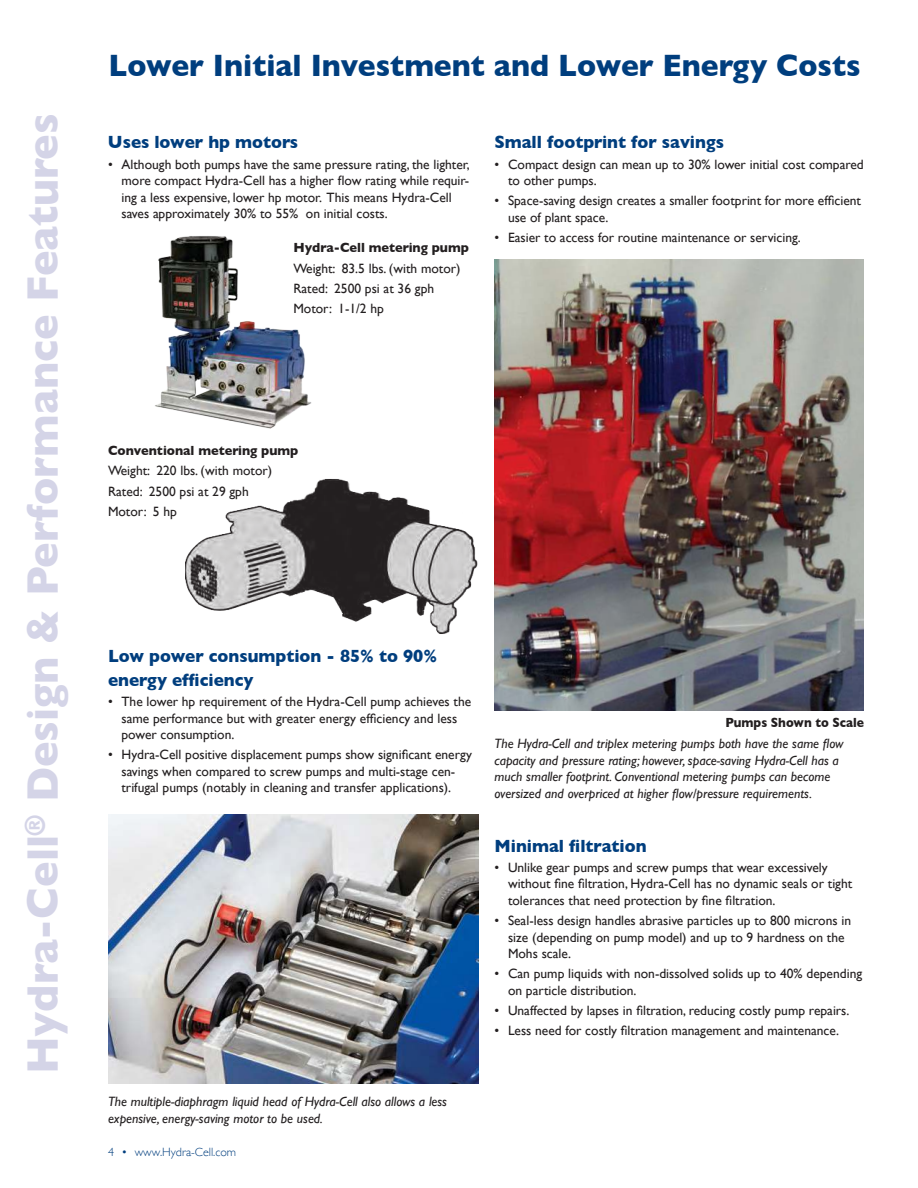
<style>
.page{position:relative;width:918px;height:1188px;background:#fff}
.page>*{position:absolute;margin:0;border:0;box-sizing:border-box;transform-origin:0 0}
.t1{font:700 45px "Gill Sans";color:#d4d4e7;scale:.95 1}
.t2{font:700 31.5px "Gill Sans";color:#003e7e;scale:.95 1}
.t3{font:700 18px/24px "Gill Sans";color:#003e7e;scale:.95 1}
.t4{font:13.5px/16.5px "Gill Sans";color:#231f20}
.t5{font:italic 13.5px/16.5px "Gill Sans";color:#231f20}
.t6{font:700 13.5px "Gill Sans";color:#231f20;scale:.95 1}
.t7{font:700 13.5px "Gill Sans";color:#231f20;scale:.9 1}
.t8{font:300 12px "Gill Sans";color:#003e7e}
</style>
<div class="page">
<img style="left:108px;top:815px;width:371px;height:269px">
<img style="left:155px;top:236px;width:156px;height:193px">
<img style="left:186px;top:479px;width:292px;height:155px">
<img style="left:495px;top:259px;width:369px;height:452px">
<h1 class="t1" style="left:7px;top:1074px;width:1013px;rotate:-90deg">Hydra-Cell<sup>®</sup> Design &amp; Performance Features</h1>
<h2 class="t2" style="left:109px;top:52px;width:793px">Lower Initial Investment and Lower Energy Costs</h2>
<h3 class="t3" style="left:108px;top:130px;width:202px">Uses lower hp motors</h3>
<p class="t4" style="left:122px;top:156px;width:350px;text-indent:-14px">• Although both pumps have the same pressure rating, the lighter, more compact Hydra-Cell has a higher flow rating while requir&shy;ing a less expensive, lower hp motor. This means Hydra-Cell saves approximately 30% to 55% on initial costs.</p>
<p class="t6" style="left:293px;top:237px;width:186px">Hydra-Cell metering pump</p>
<p class="t4" style="left:293px;top:258px;width:169px;line-height:20.2px">Weight: 83.5 lbs. (with motor)<br>Rated: 2500 psi at 36 gph<br>Motor: 1-1/2 hp</p>
<h3 class="t3" style="left:495px;top:130px;width:243px">Small footprint for savings</h3>
<p class="t4" style="left:508px;top:156px;width:357px;text-indent:-14px">• Compact design can mean up to 30% lower initial cost compared to other pumps.</p>
<p class="t4" style="left:508px;top:193px;width:355px;text-indent:-14px">• Space-saving design creates a smaller footprint for more efficient use of plant space.</p>
<p class="t4" style="left:495px;top:229px;width:308px">• Easier to access for routine maintenance or servicing.</p>
<p class="t6" style="left:108px;top:440px;width:202px">Conventional metering pump</p>
<p class="t4" style="left:108px;top:461px;width:166px;line-height:20.2px">Weight: 220 lbs. (with motor)<br>Rated: 2500 psi at 29 gph<br>Motor: 5 hp</p>
<h3 class="t3" style="left:108px;top:643px;width:348px">Low power consumption - 85% to 90% energy efficiency</h3>
<p class="t4" style="left:122px;top:693px;width:351px;text-indent:-14px">• The lower hp requirement of the Hydra-Cell pump achieves the same performance but with greater energy efficiency and less power consumption.</p>
<p class="t4" style="left:108px;top:747px;width:366px;text-align:center">• Hydra-Cell positive displacement pumps show significant energy savings when compared to screw pumps and multi-stage cen&shy;trifugal pumps (notably in cleaning and transfer applications).</p>
<p class="t7" style="left:725px;top:712px;width:155px">Pumps Shown to Scale</p>
<p class="t5" style="left:495px;top:735px;width:351px">The Hydra-Cell and triplex metering pumps both have the same flow capacity and pressure rating; however, space-saving Hydra-Cell has a much smaller footprint. Conventional metering pumps can become oversized and overpriced at higher flow/pressure requirements.</p>
<h3 class="t3" style="left:495px;top:833px;width:162px">Minimal filtration</h3>
<p class="t4" style="left:508px;top:859px;width:346px;text-indent:-14px">• Unlike gear pumps and screw pumps that wear excessively without fine filtration, Hydra-Cell has no dynamic seals or tight tolerances that need protection by fine filtration.</p>
<p class="t4" style="left:508px;top:912px;width:345px;text-indent:-14px">• Seal-less design handles abrasive particles up to 800 microns in size (depending on pump model) and up to 9 hardness on the<br>Mohs scale.</p>
<p class="t4" style="left:508px;top:965px;width:356px;text-indent:-14px">• Can pump liquids with non-dissolved solids up to 40% depending on particle distribution.</p>
<p class="t4" style="left:495px;top:1002px;width:356px">• Unaffected by lapses in filtration, reducing costly pump repairs.</p>
<p class="t4" style="left:495px;top:1022px;width:346px">• Less need for costly filtration management and maintenance.</p>
<p class="t5" style="left:108px;top:1094px;width:341px">The multiple-diaphragm liquid head of Hydra-Cell also allows a less expensive, energy-saving motor to be used.</p>
<p class="t8" style="left:108px;top:1142px;width:130px">4 • www.Hydra-Cell.com</p>
</div>
